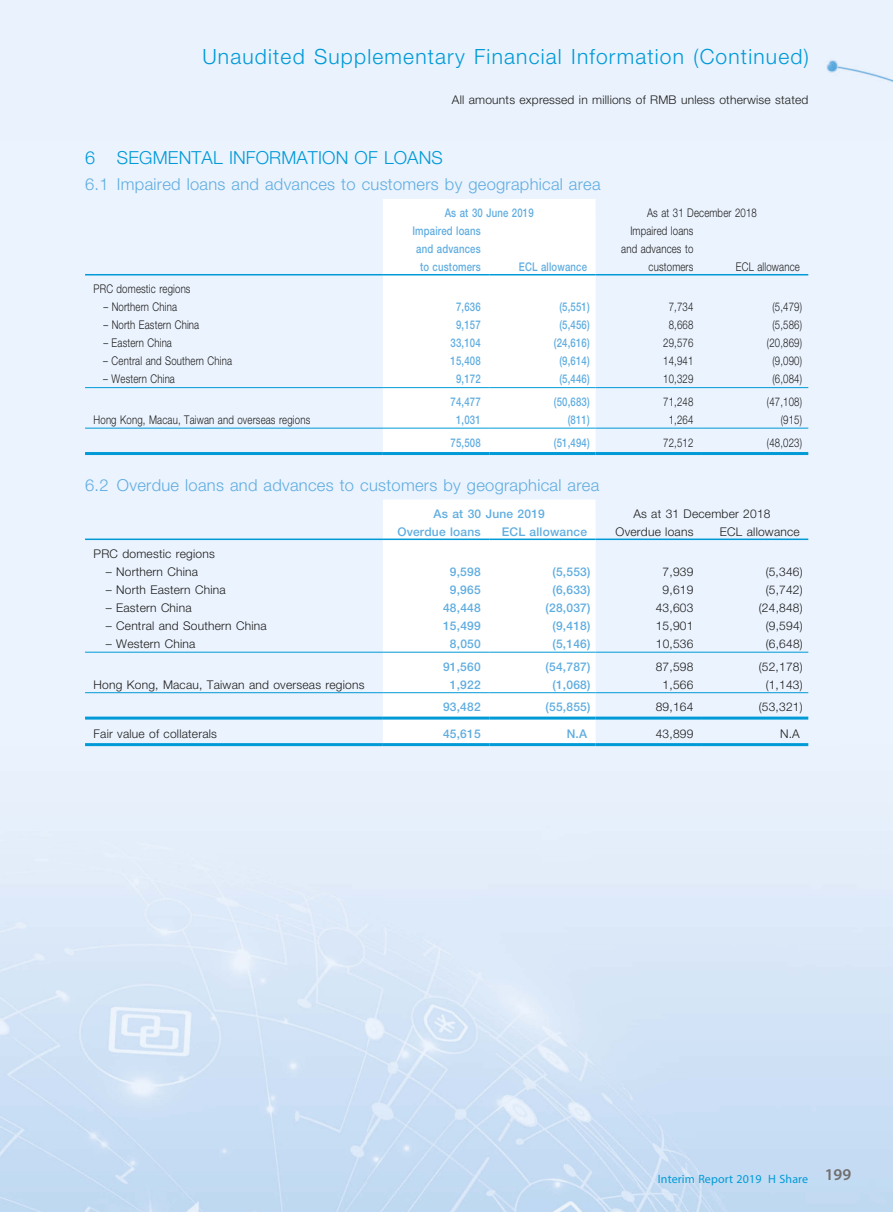
<style>
.page{position:relative;width:893px;height:1212px;background:#fff}
.page>*{position:absolute;margin:0;border:0;box-sizing:border-box;transform-origin:0 0}
.t1{font:300 21px "Helvetica Neue LT Std";letter-spacing:.055em;color:#009ad7}
.t2{font:300 18px "Helvetica Neue LT Std";letter-spacing:.005em;color:#009ad7}
.t3{font:300 16.5px "Helvetica Neue LT Std";letter-spacing:.015em;color:#60ade0}
.t4{font:300 12px "Helvetica Neue LT Std";letter-spacing:.015em;color:#1d1d1b}
.t5{font:300 12px/18px "Helvetica Neue LT Std";letter-spacing:.015em;color:#1d1d1b;text-align:right;scale:.8 1}
.t6{font:500 12px/18px "Helvetica Neue LT Std";letter-spacing:.015em;color:#60ade0;text-align:right;scale:.8 1}
.t7{font:500 12px "Helvetica Neue LT Std";letter-spacing:.015em;color:#60ade0}
.t8{font:12px "Myriad Pro";letter-spacing:.015em;color:#009ad7}
</style>
<div class="page">
<img style="left:0;top:0;width:892px;height:1212px">
<svg style="left:383px;top:199px;width:212px;height:253px"></svg>
<hr style="left:85px;top:274px;width:298px;height:1px;background:#009ad7">
<hr style="left:383px;top:274px;width:106px;height:1px;background:#009ad7">
<hr style="left:489px;top:274px;width:106px;height:1px;background:#009ad7">
<hr style="left:595px;top:274px;width:107px;height:1px;background:#009ad7">
<hr style="left:702px;top:274px;width:106px;height:1px;background:#009ad7">
<hr style="left:85px;top:387px;width:298px;height:1px;background:#009ad7">
<hr style="left:383px;top:387px;width:106px;height:1px;background:#009ad7">
<hr style="left:489px;top:387px;width:106px;height:1px;background:#009ad7">
<hr style="left:595px;top:387px;width:107px;height:1px;background:#009ad7">
<hr style="left:702px;top:387px;width:106px;height:1px;background:#009ad7">
<hr style="left:85px;top:428px;width:298px;height:1px;background:#009ad7">
<hr style="left:383px;top:428px;width:106px;height:1px;background:#009ad7">
<hr style="left:489px;top:428px;width:106px;height:1px;background:#009ad7">
<hr style="left:595px;top:428px;width:107px;height:1px;background:#009ad7">
<hr style="left:702px;top:428px;width:106px;height:1px;background:#009ad7">
<hr style="left:85px;top:452px;width:298px;height:3px;background:#009ad7">
<hr style="left:383px;top:452px;width:106px;height:3px;background:#009ad7">
<hr style="left:489px;top:452px;width:106px;height:3px;background:#009ad7">
<hr style="left:595px;top:452px;width:107px;height:3px;background:#009ad7">
<hr style="left:702px;top:452px;width:106px;height:3px;background:#009ad7">
<svg style="left:383px;top:500px;width:212px;height:243px"></svg>
<hr style="left:85px;top:539px;width:298px;height:1px;background:#009ad7">
<hr style="left:383px;top:539px;width:106px;height:1px;background:#009ad7">
<hr style="left:489px;top:539px;width:106px;height:1px;background:#009ad7">
<hr style="left:595px;top:539px;width:107px;height:1px;background:#009ad7">
<hr style="left:702px;top:539px;width:106px;height:1px;background:#009ad7">
<hr style="left:85px;top:652px;width:298px;height:1px;background:#009ad7">
<hr style="left:383px;top:652px;width:106px;height:1px;background:#009ad7">
<hr style="left:489px;top:652px;width:106px;height:1px;background:#009ad7">
<hr style="left:595px;top:652px;width:107px;height:1px;background:#009ad7">
<hr style="left:702px;top:652px;width:106px;height:1px;background:#009ad7">
<hr style="left:85px;top:692px;width:298px;height:1px;background:#009ad7">
<hr style="left:383px;top:692px;width:106px;height:1px;background:#009ad7">
<hr style="left:489px;top:692px;width:106px;height:1px;background:#009ad7">
<hr style="left:595px;top:692px;width:107px;height:1px;background:#009ad7">
<hr style="left:702px;top:692px;width:106px;height:1px;background:#009ad7">
<hr style="left:85px;top:717px;width:298px;height:3px;background:#009ad7">
<hr style="left:383px;top:717px;width:106px;height:3px;background:#009ad7">
<hr style="left:489px;top:717px;width:106px;height:3px;background:#009ad7">
<hr style="left:595px;top:717px;width:107px;height:3px;background:#009ad7">
<hr style="left:702px;top:717px;width:106px;height:3px;background:#009ad7">
<hr style="left:85px;top:743px;width:298px;height:3px;background:#009ad7">
<hr style="left:383px;top:743px;width:106px;height:3px;background:#009ad7">
<hr style="left:489px;top:743px;width:106px;height:3px;background:#009ad7">
<hr style="left:595px;top:743px;width:107px;height:3px;background:#009ad7">
<hr style="left:702px;top:743px;width:106px;height:3px;background:#009ad7">
<h1 class="t1" style="left:202px;top:49px;width:608px">Unaudited Supplementary Financial Information (Continued)</h1>
<p class="t4" style="left:452px;top:95px;width:358px">All amounts expressed in millions of RMB unless otherwise stated</p>
<h2 class="t2" style="left:85px;top:151px;width:359px">6 SEGMENTAL INFORMATION OF LOANS</h2>
<h3 class="t3" style="left:85px;top:179px;width:517px">6.1 Impaired loans and advances to customers by geographical area</h3>
<p class="t6" style="left:444px;top:205px;width:113px">As at 30 June 2019</p>
<p class="t5" style="left:647px;top:205px;width:139px">As at 31 December 2018</p>
<p class="t6" style="left:412px;top:223px;width:87px">Impaired loans and advances to customers</p>
<p class="t5" style="left:621px;top:223px;width:92px">Impaired loans and advances to customers</p>
<p class="t6" style="left:518px;top:259px;width:87px">ECL allowance</p>
<p class="t5" style="left:736px;top:259px;width:81px">ECL allowance</p>
<p class="t5" style="left:94px;top:281px;width:123px">PRC domestic regions</p>
<p class="t5" style="left:103px;top:299px;width:94px">– Northern China</p>
<p class="t6" style="left:456px;top:299px;width:32px">7,636</p>
<p class="t6" style="left:559px;top:299px;width:39px">(5,551)</p>
<p class="t5" style="left:668px;top:299px;width:32px">7,734</p>
<p class="t5" style="left:772px;top:299px;width:39px">(5,479)</p>
<p class="t5" style="left:103px;top:317px;width:121px">– North Eastern China</p>
<p class="t6" style="left:456px;top:317px;width:32px">9,157</p>
<p class="t6" style="left:559px;top:317px;width:39px">(5,456)</p>
<p class="t5" style="left:668px;top:317px;width:32px">8,668</p>
<p class="t5" style="left:772px;top:317px;width:39px">(5,586)</p>
<p class="t5" style="left:103px;top:335px;width:87px">– Eastern China</p>
<p class="t6" style="left:450px;top:335px;width:39px">33,104</p>
<p class="t6" style="left:554px;top:335px;width:46px">(24,616)</p>
<p class="t5" style="left:663px;top:335px;width:39px">29,576</p>
<p class="t5" style="left:767px;top:335px;width:45px">(20,869)</p>
<p class="t5" style="left:103px;top:353px;width:162px">– Central and Southern China</p>
<p class="t6" style="left:450px;top:353px;width:39px">15,408</p>
<p class="t6" style="left:559px;top:353px;width:39px">(9,614)</p>
<p class="t5" style="left:663px;top:353px;width:39px">14,941</p>
<p class="t5" style="left:772px;top:353px;width:39px">(9,090)</p>
<p class="t5" style="left:103px;top:371px;width:91px">– Western China</p>
<p class="t6" style="left:456px;top:371px;width:32px">9,172</p>
<p class="t6" style="left:559px;top:371px;width:39px">(5,446)</p>
<p class="t5" style="left:663px;top:371px;width:39px">10,329</p>
<p class="t5" style="left:772px;top:371px;width:39px">(6,084)</p>
<p class="t6" style="left:450px;top:394px;width:39px">74,477</p>
<p class="t6" style="left:554px;top:394px;width:46px">(50,683)</p>
<p class="t5" style="left:663px;top:394px;width:39px">71,248</p>
<p class="t5" style="left:767px;top:394px;width:45px">(47,108)</p>
<p class="t5" style="left:94px;top:412px;width:272px">Hong Kong, Macau, Taiwan and overseas regions</p>
<p class="t6" style="left:456px;top:412px;width:32px">1,031</p>
<p class="t6" style="left:567px;top:412px;width:29px">(811)</p>
<p class="t5" style="left:668px;top:412px;width:32px">1,264</p>
<p class="t5" style="left:780px;top:412px;width:28px">(915)</p>
<p class="t6" style="left:450px;top:434px;width:39px">75,508</p>
<p class="t6" style="left:554px;top:434px;width:46px">(51,494)</p>
<p class="t5" style="left:663px;top:434px;width:39px">72,512</p>
<p class="t5" style="left:767px;top:434px;width:45px">(48,023)</p>
<h3 class="t3" style="left:85px;top:479px;width:515px">6.2 Overdue loans and advances to customers by geographical area</h3>
<p class="t7" style="left:433px;top:509px;width:113px">As at 30 June 2019</p>
<p class="t4" style="left:633px;top:509px;width:139px">As at 31 December 2018</p>
<p class="t7" style="left:397px;top:527px;width:85px">Overdue loans</p>
<p class="t7" style="left:501px;top:527px;width:87px">ECL allowance</p>
<p class="t4" style="left:615px;top:527px;width:79px">Overdue loans</p>
<p class="t4" style="left:720px;top:527px;width:81px">ECL allowance</p>
<p class="t4" style="left:94px;top:549px;width:123px">PRC domestic regions</p>
<p class="t4" style="left:106px;top:567px;width:94px">– Northern China</p>
<p class="t7" style="left:450px;top:567px;width:32px">9,598</p>
<p class="t7" style="left:552px;top:567px;width:39px">(5,553)</p>
<p class="t4" style="left:662px;top:567px;width:32px">7,939</p>
<p class="t4" style="left:765px;top:567px;width:39px">(5,346)</p>
<p class="t4" style="left:106px;top:585px;width:121px">– North Eastern China</p>
<p class="t7" style="left:450px;top:585px;width:32px">9,965</p>
<p class="t7" style="left:552px;top:585px;width:39px">(6,633)</p>
<p class="t4" style="left:662px;top:585px;width:32px">9,619</p>
<p class="t4" style="left:765px;top:585px;width:39px">(5,742)</p>
<p class="t4" style="left:106px;top:603px;width:87px">– Eastern China</p>
<p class="t7" style="left:443px;top:603px;width:39px">48,448</p>
<p class="t7" style="left:545px;top:603px;width:46px">(28,037)</p>
<p class="t4" style="left:655px;top:603px;width:39px">43,603</p>
<p class="t4" style="left:758px;top:603px;width:45px">(24,848)</p>
<p class="t4" style="left:106px;top:621px;width:162px">– Central and Southern China</p>
<p class="t7" style="left:443px;top:621px;width:39px">15,499</p>
<p class="t7" style="left:552px;top:621px;width:39px">(9,418)</p>
<p class="t4" style="left:655px;top:621px;width:39px">15,901</p>
<p class="t4" style="left:765px;top:621px;width:39px">(9,594)</p>
<p class="t4" style="left:106px;top:639px;width:91px">– Western China</p>
<p class="t7" style="left:450px;top:639px;width:32px">8,050</p>
<p class="t7" style="left:552px;top:639px;width:39px">(5,146)</p>
<p class="t4" style="left:655px;top:639px;width:39px">10,536</p>
<p class="t4" style="left:765px;top:639px;width:39px">(6,648)</p>
<p class="t7" style="left:443px;top:662px;width:39px">91,560</p>
<p class="t7" style="left:545px;top:662px;width:46px">(54,787)</p>
<p class="t4" style="left:655px;top:662px;width:39px">87,598</p>
<p class="t4" style="left:758px;top:662px;width:45px">(52,178)</p>
<p class="t4" style="left:94px;top:680px;width:272px">Hong Kong, Macau, Taiwan and overseas regions</p>
<p class="t7" style="left:450px;top:680px;width:32px">1,922</p>
<p class="t7" style="left:552px;top:680px;width:39px">(1,068)</p>
<p class="t4" style="left:662px;top:680px;width:32px">1,566</p>
<p class="t4" style="left:765px;top:680px;width:39px">(1,143)</p>
<p class="t7" style="left:443px;top:702px;width:39px">93,482</p>
<p class="t7" style="left:545px;top:702px;width:46px">(55,855)</p>
<p class="t4" style="left:655px;top:702px;width:39px">89,164</p>
<p class="t4" style="left:758px;top:702px;width:45px">(53,321)</p>
<p class="t4" style="left:94px;top:729px;width:125px">Fair value of collaterals</p>
<p class="t7" style="left:443px;top:729px;width:39px">45,615</p>
<p class="t7" style="left:566px;top:729px;width:22px">N.A</p>
<p class="t4" style="left:655px;top:729px;width:39px">43,899</p>
<p class="t4" style="left:780px;top:729px;width:21px">N.A</p>
<p class="t8" style="left:657px;top:1172px;width:195px">Interim Report 2019 H Share <sup>199</sup></p>
</div>
